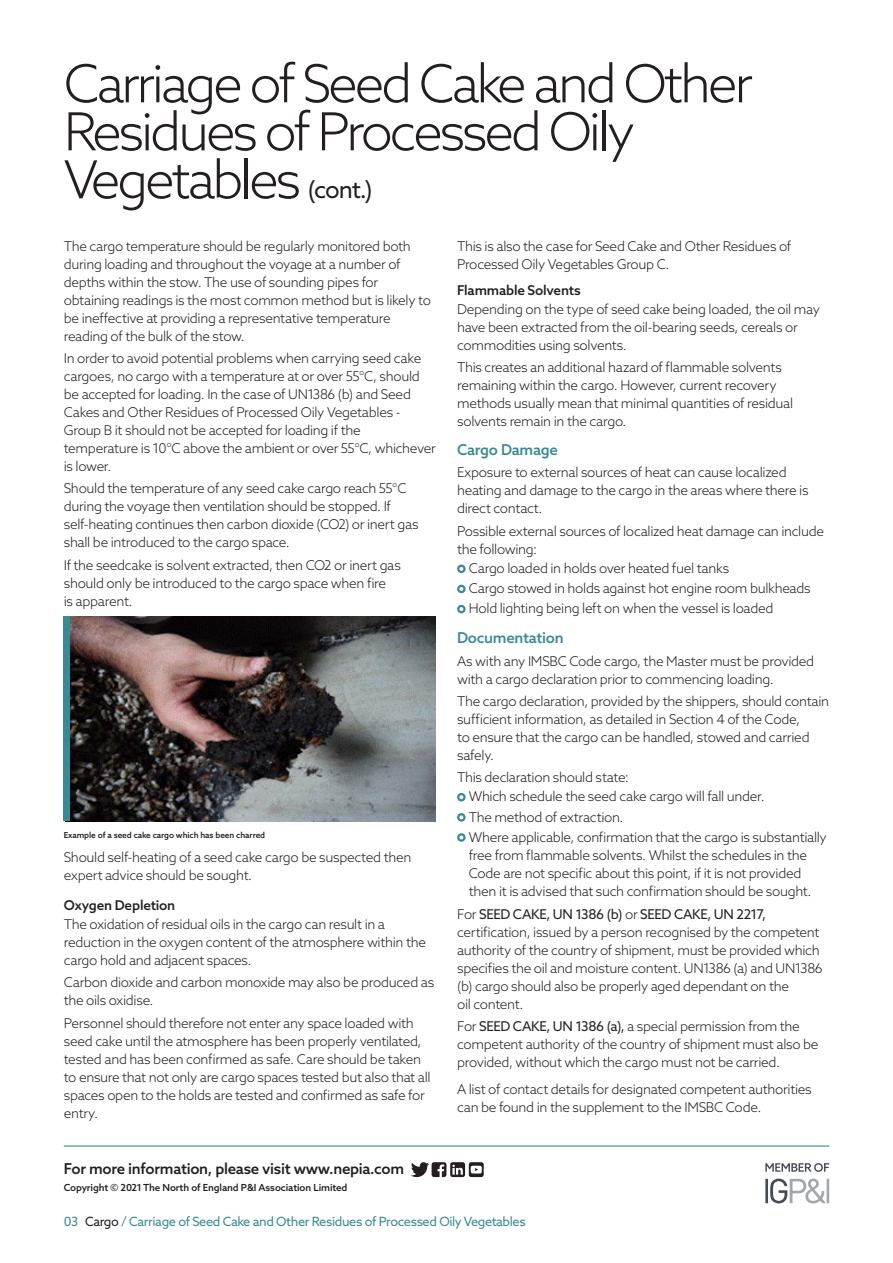
<style>
.page{position:relative;width:893px;height:1263px;background:#fff}
.page>*{position:absolute;margin:0;border:0;box-sizing:border-box;transform-origin:0 0}
.NORTH_-_Title__cont{font:300 52.5px/48px "Azo Sans";letter-spacing:-.06em;color:#231f20}
.NORTH_-_Footer{font:500 15px "Azo Sans";letter-spacing:-.02em;color:#231f20}
.NORTH_-_Sub_Header{font:500 15px "Azo Sans";letter-spacing:-.02em;color:#398a94}
.NORTH_-_Body_2{font:300 13.5px/18px "Azo Sans";letter-spacing:-.025em;color:#231f20}
.NORTH_-_Body_1{font:300 13.5px/18px "Azo Sans";letter-spacing:-.025em;color:#231f20}
.NORTH_-_Points_2{font:300 13.5px/18px "Azo Sans";letter-spacing:-.025em;color:#231f20}
.NORTH_-_Points_1{font:300 13.5px "Azo Sans";letter-spacing:-.025em;color:#231f20}
.NORTH_-_Sub_Sub_Head{font:500 13.5px "Azo Sans";letter-spacing:-.015em;color:#231f20}
.NORTH_-_Navigation{font:12.75px "Azo Sans";letter-spacing:-.03em;color:#398a94}
.NORTH_-_Footer-2{font:500 9.75px "Azo Sans";letter-spacing:-.01em;color:#231f20}
.NORTH_-_Copyright{font:500 8.25px "Azo Sans";letter-spacing:-.01em;color:#231f20}
.s1{font-weight:400;font-size:24px}
.s2{font-weight:400}
.s3{color:#231f20}
</style>
<div class="page">
<div style="left:457px;top:564px;width:9px;height:9px;border:2px solid #398a94;border-radius:50%"></div>
<div style="left:457px;top:585px;width:9px;height:8px;border:2px solid #398a94;border-radius:50%"></div>
<div style="left:457px;top:605px;width:9px;height:8px;border:2px solid #398a94;border-radius:50%"></div>
<div style="left:457px;top:793px;width:9px;height:8px;border:2px solid #398a94;border-radius:50%"></div>
<div style="left:457px;top:813px;width:9px;height:9px;border:2px solid #398a94;border-radius:50%"></div>
<div style="left:457px;top:833px;width:9px;height:9px;border:2px solid #398a94;border-radius:50%"></div>
<hr style="left:64px;top:1145px;width:765px;height:1px;background:#398a94">
<svg style="left:411px;top:1162px;width:73px;height:15px"></svg>
<svg style="left:765px;top:1178px;width:64px;height:25px"></svg>
<svg style="left:765px;top:1163px;width:64px;height:9px"></svg>
<img style="left:70px;top:616px;width:366px;height:205px">
<div style="left:64px;top:616px;width:6px;height:205px;background:#398a94"></div>
<p class="NORTH_-_Title__cont" style="left:64px;top:59px;width:691px">Carriage of Seed Cake and Other<br>Residues of Processed Oily<br>Vegetables <span class="s1">(cont.)</span></p>
<p class="NORTH_-_Body_2" style="left:64px;top:237px;width:369px">The cargo temperature should be regularly monitored both during loading and throughout the voyage at a number of depths within the stow. The use of sounding pipes for obtaining readings is the most common method but is likely to be ineffective at providing a representative temperature reading of the bulk of the stow.</p>
<p class="NORTH_-_Body_2" style="left:64px;top:349px;width:374px">In order to avoid potential problems when carrying seed cake cargoes, no cargo with a temperature at or over 55°C, should be accepted for loading. In the case of UN1386 (b) and Seed Cakes and Other Residues of Processed Oily Vegetables - Group B it should not be accepted for loading if the temperature is 10°C above the ambient or over 55°C, whichever is lower.</p>
<p class="NORTH_-_Body_2" style="left:64px;top:479px;width:356px">Should the temperature of any seed cake cargo reach 55°C during the voyage then ventilation should be stopped. If self-heating continues then carbon dioxide (CO2) or inert gas shall be introduced to the cargo space.</p>
<p class="NORTH_-_Body_2" style="left:64px;top:556px;width:339px">If the seedcake is solvent extracted, then CO2 or inert gas should only be introduced to the cargo space when fire<br>is apparent.</p>
<p class="NORTH_-_Copyright" style="left:64px;top:830px;width:203px">Example of a seed cake cargo which has been charred</p>
<p class="NORTH_-_Body_2" style="left:64px;top:848px;width:349px">Should self-heating of a seed cake cargo be suspected then expert advice should be sought.</p>
<p class="NORTH_-_Sub_Sub_Head" style="left:64px;top:896px;width:113px">Oxygen Depletion</p>
<p class="NORTH_-_Body_2" style="left:64px;top:915px;width:364px">The oxidation of residual oils in the cargo can result in a reduction in the oxygen content of the atmosphere within the cargo hold and adjacent spaces.</p>
<p class="NORTH_-_Body_2" style="left:64px;top:973px;width:372px">Carbon dioxide and carbon monoxide may also be produced as the oils oxidise.</p>
<p class="NORTH_-_Body_2" style="left:64px;top:1013px;width:368px">Personnel should therefore not enter any space loaded with seed cake until the atmosphere has been properly ventilated, tested and has been confirmed as safe. Care should be taken to ensure that not only are cargo spaces tested but also that all spaces open to the holds are tested and confirmed as safe for entry.</p>
<p class="NORTH_-_Footer" style="left:64px;top:1159px;width:342px">For more information, please visit www.nepia.com</p>
<p class="NORTH_-_Footer-2" style="left:64px;top:1181px;width:285px">Copyright © 2021 The North of England P&amp;I Association Limited</p>
<p class="NORTH_-_Body_2" style="left:457px;top:237px;width:336px">This is also the case for Seed Cake and Other Residues of<br>Processed Oily Vegetables Group C.</p>
<p class="NORTH_-_Sub_Sub_Head" style="left:457px;top:281px;width:125px">Flammable Solvents</p>
<p class="NORTH_-_Body_2" style="left:457px;top:300px;width:364px">Depending on the type of seed cake being loaded, the oil may have been extracted from the oil-bearing seeds, cereals or commodities using solvents.</p>
<p class="NORTH_-_Body_2" style="left:457px;top:358px;width:338px">This creates an additional hazard of flammable solvents remaining within the cargo. However, current recovery methods usually mean that minimal quantities of residual solvents remain in the cargo.</p>
<p class="NORTH_-_Sub_Header" style="left:457px;top:440px;width:102px">Cargo Damage</p>
<p class="NORTH_-_Body_1" style="left:457px;top:463px;width:353px">Exposure to external sources of heat can cause localized heating and damage to the cargo in the areas where there is direct contact.</p>
<p class="NORTH_-_Body_1" style="left:457px;top:522px;width:368px">Possible external sources of localized heat damage can include the following:</p>
<p class="NORTH_-_Points_1" style="left:469px;top:559px;width:262px">Cargo loaded in holds over heated fuel tanks</p>
<p class="NORTH_-_Points_1" style="left:469px;top:580px;width:343px">Cargo stowed in holds against hot engine room bulkheads</p>
<p class="NORTH_-_Points_2" style="left:469px;top:599px;width:306px">Hold lighting being left on when the vessel is loaded</p>
<p class="NORTH_-_Sub_Header" style="left:457px;top:628px;width:108px">Documentation</p>
<p class="NORTH_-_Body_1" style="left:457px;top:652px;width:359px">As with any IMSBC Code cargo, the Master must be provided with a cargo declaration prior to commencing loading.</p>
<p class="NORTH_-_Body_1" style="left:457px;top:692px;width:374px">The cargo declaration, provided by the shippers, should contain sufficient information, as detailed in Section 4 of the Code,<br>to ensure that the cargo can be handled, stowed and carried safely.</p>
<p class="NORTH_-_Body_1" style="left:457px;top:768px;width:173px">This declaration should state:</p>
<p class="NORTH_-_Points_1" style="left:469px;top:788px;width:297px">Which schedule the seed cake cargo will fall under.</p>
<p class="NORTH_-_Points_1" style="left:469px;top:808px;width:156px">The method of extraction.</p>
<p class="NORTH_-_Points_2" style="left:469px;top:828px;width:360px">Where applicable, confirmation that the cargo is substantially free from flammable solvents. Whilst the schedules in the Code are not specific about this point, if it is not provided then it is advised that such confirmation should be sought.</p>
<p class="NORTH_-_Body_2" style="left:457px;top:905px;width:367px">For <span class="s2">SEED CAKE, UN 1386 (b)</span> or <span class="s2">SEED CAKE, UN 2217, </span>certification, issued by a person recognised by the competent authority of the country of shipment, must be provided which specifies the oil and moisture content. UN1386 (a) and UN1386 (b) cargo should also be properly aged dependant on the<br>oil content.</p>
<p class="NORTH_-_Body_2" style="left:457px;top:1017px;width:363px">For <span class="s2">SEED CAKE, UN 1386 (a),</span> a special permission from the competent authority of the country of shipment must also be provided, without which the cargo must not be carried.</p>
<p class="NORTH_-_Body_2" style="left:457px;top:1079px;width:356px">A list of contact details for designated competent authorities can be found in the supplement to the IMSBC Code.</p>
<p class="NORTH_-_Navigation" style="left:64px;top:1213px;width:463px">03 <span class="s3">Cargo</span> / Carriage of Seed Cake and Other Residues of Processed Oily Vegetables</p>
</div>
